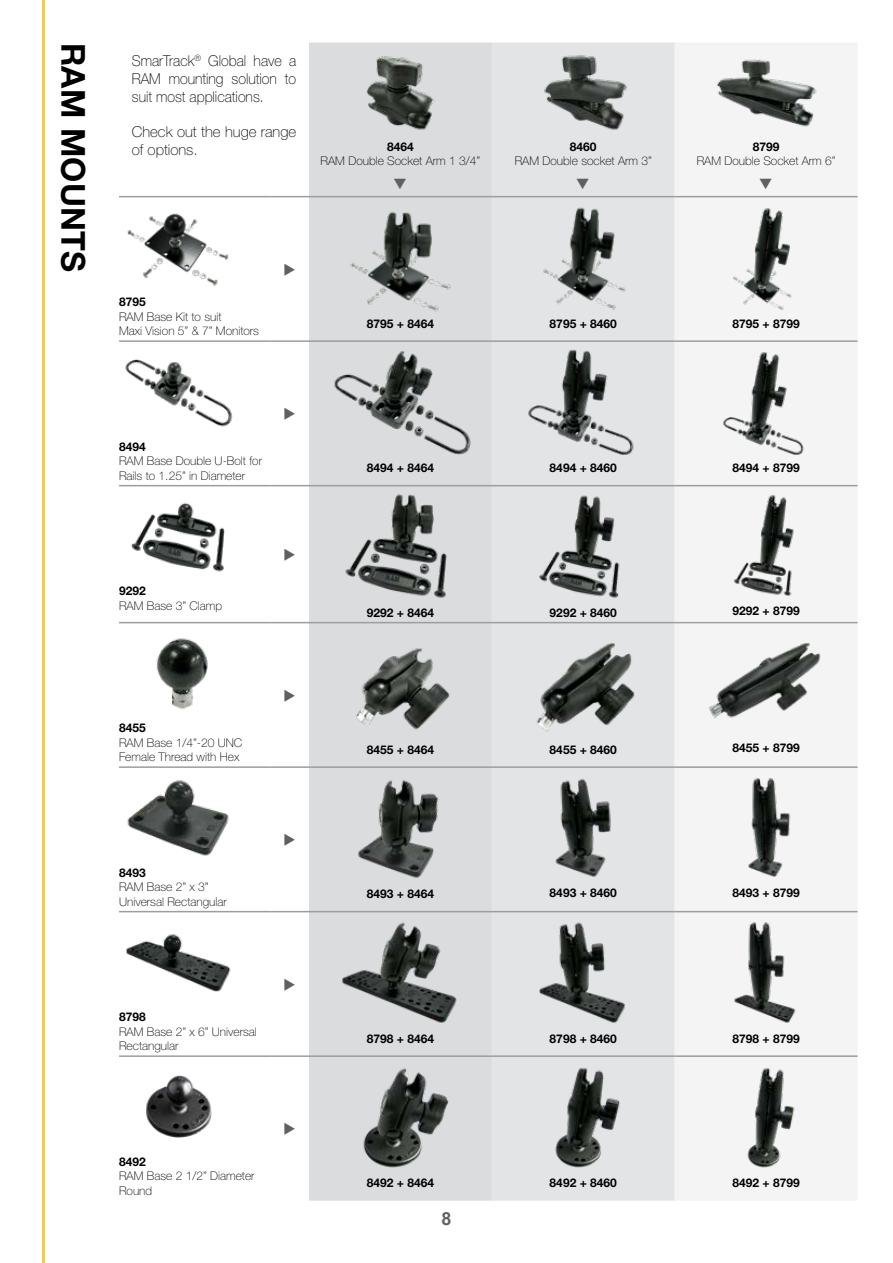
<style>
.page{position:relative;width:893px;height:1263px;background:#fff}
.page>*{position:absolute;margin:0;border:0;box-sizing:border-box;transform-origin:0 0}
.t1{font:700 33px "Helvetica Neue LT Std";letter-spacing:.01em;color:#000}
.t2{font:700 18px "Arial";color:#5f6062}
.t3{font:100 15px/18px "Helvetica Neue LT Std";color:#000101;text-align:justify;scale:.95 1}
.t4{font:100 15px/18px "Helvetica Neue LT Std";color:#000101}
.t5{font:100 12px/14.4px "Helvetica Neue LT Std";color:#000101}
.t6{font:700 12px "Helvetica Neue LT Std";color:#000}
.t7{font:700 12px "Helvetica Neue LT Std";color:#000101}
.t8{font:100 12px "Helvetica Neue LT Std";color:#000}
</style>
<div class="page">
<hr style="left:43px;top:0;width:2px;height:1263px;background:#faca42">
<div style="left:309px;top:43px;width:183px;height:1158px;background:#dbdcdd"></div>
<div style="left:492px;top:43px;width:183px;height:1158px;background:#e3e4e5"></div>
<div style="left:675px;top:43px;width:182px;height:1157px;background:#f4f4f4"></div>
<hr style="left:119px;top:196px;width:152px;height:1px;background:#9b9d9f">
<hr style="left:271px;top:196px;width:38px;height:1px;background:#9b9d9f">
<hr style="left:309px;top:196px;width:183px;height:1px;background:#9b9d9f">
<hr style="left:492px;top:196px;width:183px;height:1px;background:#9b9d9f">
<hr style="left:675px;top:196px;width:182px;height:1px;background:#9b9d9f">
<hr style="left:119px;top:340px;width:152px;height:2px;background:#9b9d9f">
<hr style="left:271px;top:340px;width:38px;height:2px;background:#9b9d9f">
<hr style="left:309px;top:340px;width:183px;height:2px;background:#9b9d9f">
<hr style="left:492px;top:340px;width:183px;height:2px;background:#9b9d9f">
<hr style="left:675px;top:340px;width:182px;height:2px;background:#9b9d9f">
<hr style="left:119px;top:485px;width:152px;height:1px;background:#9b9d9f">
<hr style="left:271px;top:485px;width:38px;height:1px;background:#9b9d9f">
<hr style="left:309px;top:485px;width:183px;height:1px;background:#9b9d9f">
<hr style="left:492px;top:485px;width:183px;height:1px;background:#9b9d9f">
<hr style="left:675px;top:485px;width:182px;height:1px;background:#9b9d9f">
<hr style="left:119px;top:622px;width:152px;height:1px;background:#9b9d9f">
<hr style="left:271px;top:622px;width:38px;height:1px;background:#9b9d9f">
<hr style="left:309px;top:622px;width:183px;height:1px;background:#9b9d9f">
<hr style="left:492px;top:622px;width:183px;height:1px;background:#9b9d9f">
<hr style="left:675px;top:622px;width:182px;height:1px;background:#9b9d9f">
<hr style="left:119px;top:766px;width:152px;height:2px;background:#9b9d9f">
<hr style="left:271px;top:766px;width:38px;height:2px;background:#9b9d9f">
<hr style="left:309px;top:766px;width:183px;height:2px;background:#9b9d9f">
<hr style="left:492px;top:766px;width:183px;height:2px;background:#9b9d9f">
<hr style="left:675px;top:766px;width:182px;height:2px;background:#9b9d9f">
<hr style="left:119px;top:911px;width:152px;height:1px;background:#9b9d9f">
<hr style="left:271px;top:911px;width:38px;height:1px;background:#9b9d9f">
<hr style="left:309px;top:911px;width:183px;height:1px;background:#9b9d9f">
<hr style="left:492px;top:911px;width:183px;height:1px;background:#9b9d9f">
<hr style="left:675px;top:911px;width:182px;height:1px;background:#9b9d9f">
<hr style="left:119px;top:1055px;width:152px;height:2px;background:#9b9d9f">
<hr style="left:271px;top:1055px;width:38px;height:2px;background:#9b9d9f">
<hr style="left:309px;top:1055px;width:183px;height:2px;background:#9b9d9f">
<hr style="left:492px;top:1055px;width:183px;height:2px;background:#9b9d9f">
<hr style="left:675px;top:1055px;width:182px;height:2px;background:#9b9d9f">
<img style="left:342px;top:49px;width:116px;height:87px">
<img style="left:525px;top:49px;width:116px;height:87px">
<img style="left:708px;top:49px;width:116px;height:87px">
<svg style="left:127px;top:213px;width:102px;height:73px"></svg>
<img style="left:327px;top:203px;width:147px;height:110px">
<img style="left:510px;top:203px;width:146px;height:110px">
<img style="left:693px;top:203px;width:146px;height:110px">
<svg style="left:125px;top:359px;width:108px;height:68px"></svg>
<img style="left:327px;top:347px;width:147px;height:111px">
<img style="left:510px;top:347px;width:146px;height:111px">
<img style="left:693px;top:347px;width:146px;height:111px">
<svg style="left:131px;top:502px;width:94px;height:70px"></svg>
<img style="left:327px;top:492px;width:147px;height:110px">
<img style="left:510px;top:492px;width:146px;height:110px">
<img style="left:694px;top:492px;width:144px;height:109px">
<svg style="left:156px;top:638px;width:52px;height:72px"></svg>
<img style="left:327px;top:629px;width:147px;height:110px">
<img style="left:510px;top:629px;width:146px;height:110px">
<img style="left:694px;top:629px;width:144px;height:109px">
<svg style="left:127px;top:780px;width:102px;height:76px"></svg>
<img style="left:327px;top:773px;width:147px;height:111px">
<img style="left:511px;top:773px;width:144px;height:109px">
<img style="left:694px;top:773px;width:144px;height:109px">
<svg style="left:125px;top:934px;width:106px;height:58px"></svg>
<img style="left:327px;top:918px;width:147px;height:110px">
<img style="left:510px;top:918px;width:146px;height:110px">
<img style="left:693px;top:918px;width:146px;height:110px">
<svg style="left:146px;top:1075px;width:66px;height:63px"></svg>
<img style="left:327px;top:1062px;width:147px;height:111px">
<img style="left:510px;top:1062px;width:146px;height:111px">
<img style="left:693px;top:1062px;width:146px;height:111px">
<svg style="left:394px;top:179px;width:12px;height:10px"></svg>
<svg style="left:577px;top:179px;width:12px;height:10px"></svg>
<svg style="left:760px;top:179px;width:12px;height:10px"></svg>
<h1 class="t1" style="left:94px;top:43px;width:231px;rotate:90deg">RAM MOUNTS</h1>
<p class="t3" style="left:132px;top:52px;width:175px">SmarTrack<sup>®</sup> Global have a RAM mounting solution to suit most applications.</p>
<p class="t4" style="left:132px;top:123px;width:166px">Check out the huge range of options.</p>
<p class="t6" style="left:387px;top:139px;width:28px">8464</p>
<p class="t8" style="left:321px;top:154px;width:161px">RAM Double Socket Arm 1 3/4”</p>
<p class="t6" style="left:570px;top:139px;width:28px">8460</p>
<p class="t8" style="left:515px;top:154px;width:139px">RAM Double socket Arm 3”</p>
<p class="t7" style="left:753px;top:139px;width:28px">8799</p>
<p class="t5" style="left:697px;top:154px;width:140px">RAM Double Socket Arm 6”</p>
<p class="t7" style="left:119px;top:295px;width:28px">8795</p>
<p class="t5" style="left:119px;top:309px;width:141px">RAM Base Kit to suit<br>Maxi Vision 5” &amp; 7” Monitors</p>
<p class="t6" style="left:367px;top:316px;width:69px">8795 + 8464</p>
<p class="t6" style="left:550px;top:316px;width:69px">8795 + 8460</p>
<p class="t7" style="left:732px;top:316px;width:69px">8795 + 8799</p>
<p class="t7" style="left:119px;top:439px;width:28px">8494</p>
<p class="t5" style="left:119px;top:454px;width:144px">RAM Base Double U-Bolt for<br>Rails to 1.25” in Diameter</p>
<p class="t6" style="left:367px;top:460px;width:69px">8494 + 8464</p>
<p class="t6" style="left:550px;top:460px;width:69px">8494 + 8460</p>
<p class="t7" style="left:732px;top:460px;width:69px">8494 + 8799</p>
<p class="t7" style="left:119px;top:584px;width:28px">9292</p>
<p class="t5" style="left:119px;top:598px;width:105px">RAM Base 3” Clamp</p>
<p class="t6" style="left:367px;top:605px;width:69px">9292 + 8464</p>
<p class="t6" style="left:550px;top:605px;width:69px">9292 + 8460</p>
<p class="t7" style="left:732px;top:603px;width:69px">9292 + 8799</p>
<p class="t7" style="left:119px;top:721px;width:28px">8455</p>
<p class="t5" style="left:119px;top:735px;width:125px">RAM Base 1/4”-20 UNC<br>Female Thread with Hex</p>
<p class="t6" style="left:367px;top:742px;width:69px">8455 + 8464</p>
<p class="t6" style="left:550px;top:742px;width:69px">8455 + 8460</p>
<p class="t7" style="left:732px;top:740px;width:69px">8455 + 8799</p>
<p class="t7" style="left:119px;top:865px;width:28px">8493</p>
<p class="t5" style="left:119px;top:880px;width:109px">RAM Base 2” x 3”<br>Universal Rectangular</p>
<p class="t6" style="left:367px;top:886px;width:69px">8493 + 8464</p>
<p class="t6" style="left:550px;top:885px;width:69px">8493 + 8460</p>
<p class="t7" style="left:732px;top:885px;width:69px">8493 + 8799</p>
<p class="t7" style="left:119px;top:1010px;width:28px">8798</p>
<p class="t5" style="left:119px;top:1024px;width:139px">RAM Base 2” x 6” Universal<br>Rectangular</p>
<p class="t6" style="left:367px;top:1031px;width:69px">8798 + 8464</p>
<p class="t6" style="left:550px;top:1031px;width:69px">8798 + 8460</p>
<p class="t7" style="left:732px;top:1031px;width:69px">8798 + 8799</p>
<p class="t7" style="left:119px;top:1154px;width:28px">8492</p>
<p class="t5" style="left:119px;top:1169px;width:137px">RAM Base 2 1/2” Diameter<br>Round</p>
<p class="t6" style="left:367px;top:1175px;width:69px">8492 + 8464</p>
<p class="t6" style="left:550px;top:1175px;width:69px">8492 + 8460</p>
<p class="t7" style="left:732px;top:1175px;width:69px">8492 + 8799</p>
<h2 class="t2" style="left:441px;top:1206px;width:12px">8</h2>
</div>
